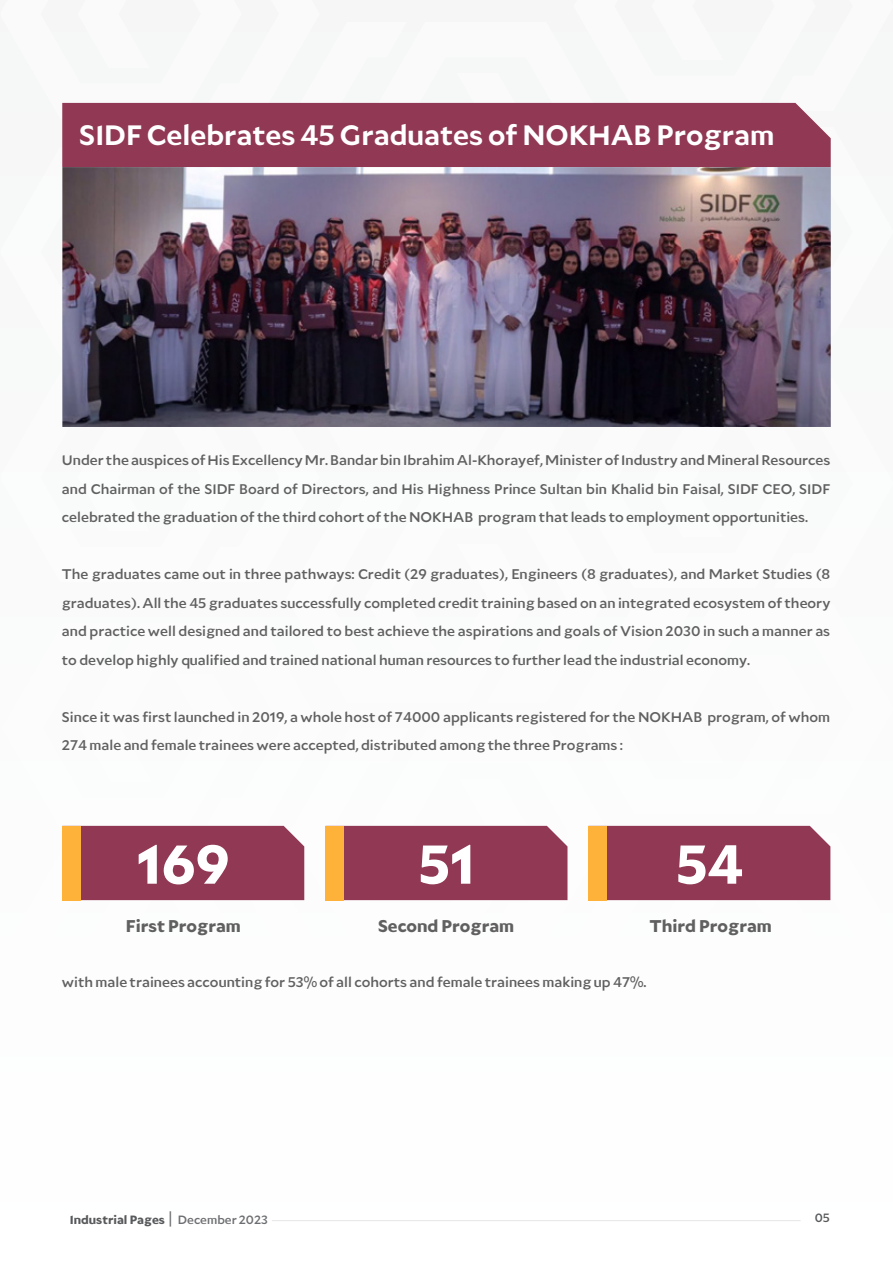
<style>
.page{position:relative;width:893px;height:1263px;background:#fff}
.page>*{position:absolute;margin:0;border:0;box-sizing:border-box;transform-origin:0 0}
.t1{font:700 81.75px "Sarmady";color:#fff}
.t2{font:600 42px "Sarmady";color:#fff}
.t3{font:700 25.5px "Sarmady";color:#606060}
.t4{font:500 21px/28.5px "Sarmady";color:#606060;text-align:justify}
.t5{font:700 18px "Sarmady";color:#58595b}
.t6{font:500 18px "Sarmady";color:#58595b}
.s1{font-weight:500;color:#6d6e71}
</style>
<div class="page">
<svg style="left:62px;top:102px;width:224px;height:1px"></svg>
<svg style="left:286px;top:102px;width:243px;height:1px"></svg>
<svg style="left:573px;top:102px;width:223px;height:1px"></svg>
<svg style="left:289px;top:825px;width:242px;height:76px"></svg>
<svg style="left:588px;top:900px;width:230px;height:1px"></svg>
<hr style="left:272px;top:1220px;width:529px;height:1px;background:#e5e6e7">
<div style="left:62px;top:103px;width:769px;height:64px;background:#913854"></div>
<img style="left:62px;top:167px;width:769px;height:260px">
<div style="left:606px;top:826px;width:224px;height:74px;background:#913854"></div>
<div style="left:588px;top:826px;width:18px;height:74px;background:#ffb239"></div>
<div style="left:343px;top:826px;width:224px;height:74px;background:#913854"></div>
<div style="left:325px;top:826px;width:18px;height:74px;background:#ffb239"></div>
<div style="left:80px;top:826px;width:224px;height:74px;background:#913854"></div>
<div style="left:62px;top:826px;width:18px;height:74px;background:#ffb239"></div>
<h2 class="t2" style="left:79px;top:115px;width:697px">SIDF Celebrates 45 Graduates of NOKHAB Program</h2>
<p class="t4" style="left:62px;top:446px;width:770px">Under the auspices of His Excellency Mr. Bandar bin Ibrahim Al-Khorayef, Minister of Industry and Mineral Resources and Chairman of the SIDF Board of Directors, and His Highness Prince Sultan bin Khalid bin Faisal, SIDF CEO, SIDF celebrated the graduation of the third cohort of the NOKHAB program that leads to employment opportunities.</p>
<p class="t4" style="left:62px;top:560px;width:770px">The graduates came out in three pathways: Credit (29 graduates), Engineers (8 graduates), and Market Studies (8 graduates). All the 45 graduates successfully completed credit training based on an integrated ecosystem of theory and practice well designed and tailored to best achieve the aspirations and goals of Vision 2030 in such a manner as to develop highly qualified and trained national human resources to further lead the industrial economy.</p>
<p class="t4" style="left:62px;top:702px;width:770px">Since it was first launched in 2019, a whole host of 74000 applicants registered for the NOKHAB program, of whom<br>274 male and female trainees were accepted, distributed among the three Programs :</p>
<h1 class="t1" style="left:137px;top:826px;width:95px">169</h1>
<h1 class="t1" style="left:418px;top:826px;width:59px">51</h1>
<h1 class="t1" style="left:675px;top:826px;width:69px">54</h1>
<p class="t3" style="left:126px;top:913px;width:117px">First Program</p>
<p class="t3" style="left:378px;top:913px;width:138px">Second Program</p>
<p class="t3" style="left:649px;top:913px;width:124px">Third Program</p>
<p class="t4" style="left:62px;top:967px;width:586px">with male trainees accounting for 53% of all cohorts and female trainees making up 47%.</p>
<p class="t5" style="left:70px;top:1211px;width:200px">Industrial Pages<span class="s1">| December 2023</span></p>
<p class="t6" style="left:815px;top:1210px;width:17px">05</p>
</div>
